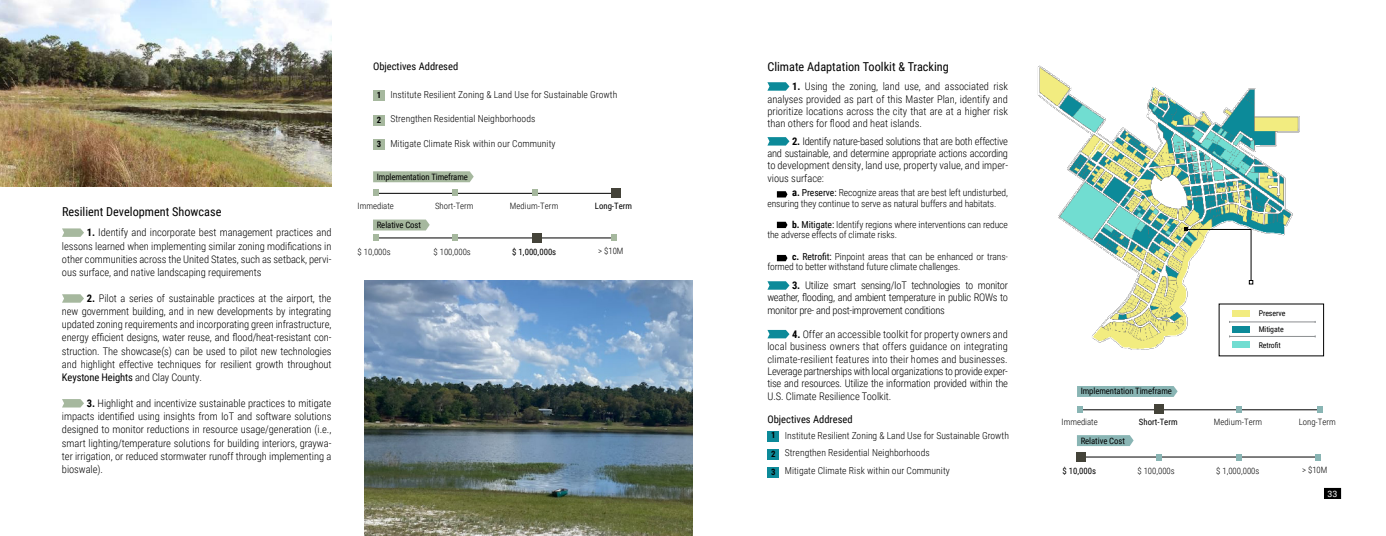
<style>
.page{position:relative;width:1386px;height:536px;background:#fff}
.page>*{position:absolute;margin:0;border:0;box-sizing:border-box;transform-origin:0 0}
.t1{font:12.25px "Roboto Condensed";color:#000}
.t2{font:300 10.5px/13.1px "Roboto Condensed";letter-spacing:-.005em;color:#000;text-align:justify}
.t3{font:10.5px "Roboto Condensed";color:#000}
.t4{font:300 9.62px/10.5px "Roboto Condensed";letter-spacing:-.005em;color:#000}
.t5{font:8.75px "Roboto Condensed";letter-spacing:-.01em;color:#000}
.t6{font:300 8.75px "Roboto Condensed";color:#000}
.t7{font:700 8.75px "Roboto Condensed";color:#000}
.t8{font:8.75px "Roboto";color:#fff}
.t9{font:7.88px/15.8px "Roboto Condensed";letter-spacing:-.01em;color:#000}
.s1{font-weight:700}
.s2{font-weight:400}
.s3{font-weight:700;font-size:10.5px}
</style>
<div class="page">
<svg style="left:1324px;top:487px;width:17px;height:12px"></svg>
<svg style="left:62px;top:228px;width:22px;height:9px"></svg>
<svg style="left:62px;top:294px;width:22px;height:8px"></svg>
<svg style="left:62px;top:399px;width:22px;height:8px"></svg>
<img style="left:0;top:0;width:331px;height:186px">
<img style="left:364px;top:280px;width:329px;height:255px">
<img style="left:1037px;top:65px;width:288px;height:292px">
<svg style="left:767px;top:82px;width:22px;height:9px"></svg>
<svg style="left:767px;top:137px;width:22px;height:8px"></svg>
<svg style="left:767px;top:330px;width:23px;height:8px"></svg>
<svg style="left:767px;top:281px;width:23px;height:8px"></svg>
<svg style="left:777px;top:191px;width:11px;height:6px"></svg>
<svg style="left:777px;top:222px;width:11px;height:6px"></svg>
<svg style="left:777px;top:255px;width:11px;height:6px"></svg>
<svg style="left:1184px;top:227px;width:69px;height:57px"></svg>
<div style="left:373px;top:91px;width:12px;height:10px;background:#a6b89e"></div>
<div style="left:767px;top:431px;width:12px;height:10px;background:#0c8a99"></div>
<div style="left:373px;top:115px;width:12px;height:10px;background:#a6b89e"></div>
<div style="left:767px;top:448px;width:12px;height:11px;background:#0c8a99"></div>
<div style="left:373px;top:139px;width:12px;height:10px;background:#a6b89e"></div>
<div style="left:767px;top:466px;width:12px;height:11px;background:#0c8a99"></div>
<hr style="left:375px;top:193px;width:240px;height:1px;background:#000">
<hr style="left:1079px;top:409px;width:240px;height:1px;background:#000">
<hr style="left:375px;top:237px;width:240px;height:1px;background:#000">
<hr style="left:1079px;top:456px;width:240px;height:1px;background:#000">
<svg style="left:373px;top:171px;width:101px;height:11px"></svg>
<svg style="left:1077px;top:386px;width:101px;height:11px"></svg>
<svg style="left:1077px;top:435px;width:57px;height:11px"></svg>
<svg style="left:373px;top:190px;width:6px;height:6px"></svg>
<svg style="left:1077px;top:406px;width:6px;height:6px"></svg>
<svg style="left:373px;top:219px;width:57px;height:22px"></svg>
<svg style="left:453px;top:190px;width:5px;height:6px"></svg>
<svg style="left:1317px;top:406px;width:6px;height:6px"></svg>
<svg style="left:453px;top:235px;width:5px;height:6px"></svg>
<svg style="left:1156px;top:454px;width:6px;height:6px"></svg>
<svg style="left:1236px;top:454px;width:6px;height:6px"></svg>
<div style="left:532px;top:233px;width:9px;height:10px;background:#444339"></div>
<div style="left:1076px;top:452px;width:9px;height:10px;background:#444339"></div>
<div style="left:611px;top:188px;width:10px;height:10px;background:#444339"></div>
<div style="left:1155px;top:404px;width:9px;height:10px;background:#444339"></div>
<svg style="left:532px;top:190px;width:6px;height:6px"></svg>
<svg style="left:1236px;top:406px;width:6px;height:6px"></svg>
<svg style="left:611px;top:235px;width:6px;height:6px"></svg>
<svg style="left:1315px;top:454px;width:6px;height:6px"></svg>
<div style="left:1232px;top:326px;width:17px;height:6px;background:#0c8a99"></div>
<div style="left:1232px;top:342px;width:17px;height:6px;background:#71ddd1"></div>
<div style="left:1232px;top:310px;width:17px;height:6px;background:#f2ec80"></div>
<hr style="left:1230px;top:321px;width:85px;height:1px;background:#8b8e90">
<hr style="left:1230px;top:336px;width:85px;height:1px;background:#8b8e90">
<p class="t1" style="left:62px;top:203px;width:161px">Resilient Development Showcase</p>
<p class="t2" style="left:62px;top:225px;width:271px;text-indent:25px"><span class="s1">1.</span> Identify and incorporate best management practices and lessons learned when implementing similar zoning modifications in other communities across the United States, such as setback, pervi&shy;ous surface, and native landscaping requirements</p>
<p class="t2" style="left:62px;top:291px;width:271px;text-indent:25px"><span class="s1">2.</span> Pilot a series of sustainable practices at the airport, the new government building, and in new developments by integrating updated zoning requirements and incorporating green infrastructure, energy efficient designs, water reuse, and flood/heat-resistant con&shy;struction. The showcase(s) can be used to pilot new technologies and highlight effective techniques for resilient growth throughout <span class="s2">Keystone Heights</span> and Clay County.</p>
<p class="t2" style="left:62px;top:396px;width:271px;text-indent:25px"><span class="s1">3.</span> Highlight and incentivize sustainable practices to mitigate impacts identified using insights from IoT and software solutions designed to monitor reductions in resource usage/generation (i.e., smart lighting/temperature solutions for building interiors, graywa&shy;ter irrigation, or reduced stormwater runoff through implementing a bioswale).</p>
<p class="t3" style="left:373px;top:59px;width:87px">Objectives Addresed</p>
<p class="t7" style="left:377px;top:89px;width:6px">1</p>
<p class="t7" style="left:377px;top:113px;width:6px">2</p>
<p class="t7" style="left:377px;top:138px;width:6px">3</p>
<p class="t4" style="left:390px;top:89px;width:229px">Institute Resilient Zoning &amp; Land Use for Sustainable Growth</p>
<p class="t4" style="left:390px;top:113px;width:147px">Strengthen Residential Neighborhoods</p>
<p class="t4" style="left:390px;top:138px;width:167px">Mitigate Climate Risk within our Community</p>
<p class="t5" style="left:377px;top:170px;width:93px">Implementation Timeframe</p>
<p class="t6" style="left:358px;top:199px;width:38px">Immediate</p>
<p class="t5" style="left:377px;top:219px;width:46px">Relative Cost</p>
<p class="t6" style="left:358px;top:245px;width:35px">$ 10,000s</p>
<p class="t6" style="left:435px;top:199px;width:40px">Short-Term</p>
<p class="t6" style="left:434px;top:245px;width:39px">$ 100,000s</p>
<p class="t6" style="left:510px;top:199px;width:50px">Medium-Term</p>
<p class="t5" style="left:512px;top:245px;width:46px">$ 1,000,000s</p>
<p class="t5" style="left:595px;top:199px;width:39px">Long-Term</p>
<p class="t6" style="left:598px;top:245px;width:27px">&gt; $10M</p>
<p class="t1" style="left:767px;top:58px;width:183px">Climate Adaptation Toolkit &amp; Tracking</p>
<p class="t2" style="left:767px;top:80px;width:242px;line-height:12.2px;text-indent:25px"><span class="s1">1.</span> Using the zoning, land use, and associated risk analyses provided as part of this Master Plan, identify and prioritize locations across the city that are at a higher risk than others for flood and heat islands.</p>
<p class="t2" style="left:767px;top:134px;width:242px;line-height:12.2px;text-indent:25px"><span class="s1">2.</span> Identify nature-based solutions that are both effective and sustainable, and determine appropriate actions according to development density, land use, property value, and imper&shy;vious surface:</p>
<p class="t4" style="left:767px;top:187px;width:242px;text-indent:25px"><span class="s3">a</span><span class="s1">.</span> <span class="s2">Preserve:</span> Recognize areas that are best left undisturbed, ensuring they continue to serve as natural buffers and habitats.</p>
<p class="t4" style="left:767px;top:219px;width:242px;text-indent:25px"><span class="s1">b.</span> <span class="s2">Mitigate:</span> Identify regions where interventions can reduce the adverse effects of climate risks.</p>
<p class="t4" style="left:767px;top:250px;width:242px;text-indent:25px"><span class="s1">c.</span> <span class="s2">Retrofit:</span> Pinpoint areas that can be enhanced or trans&shy;formed to better withstand future climate challenges.</p>
<p class="t2" style="left:767px;top:279px;width:242px;line-height:12.2px;text-indent:25px"><span class="s1">3.</span> Utilize smart sensing/IoT technologies to monitor weather, flooding, and ambient temperature in public ROWs to monitor pre- and post-improvement conditions</p>
<p class="t2" style="left:767px;top:328px;width:242px;line-height:12.2px;text-indent:25px"><span class="s1">4.</span> Offer an accessible toolkit for property owners and local business owners that offers guidance on integrating climate-resilient features into their homes and businesses.<br>Leverage partnerships with local organizations to provide exper&shy;tise and resources. Utilize the information provided within the U.S. Climate Resilience Toolkit.</p>
<p class="t3" style="left:767px;top:411px;width:87px">Objectives Addresed</p>
<p class="t7" style="left:771px;top:429px;width:6px">1</p>
<p class="t7" style="left:771px;top:447px;width:6px">2</p>
<p class="t7" style="left:771px;top:465px;width:6px">3</p>
<p class="t4" style="left:785px;top:426px;width:226px;line-height:17.5px">Institute Resilient Zoning &amp; Land Use for Sustainable Growth<br>Strengthen Residential Neighborhoods<br>Mitigate Climate Risk within our Community</p>
<p class="t5" style="left:1081px;top:385px;width:93px">Implementation Timeframe</p>
<p class="t6" style="left:1062px;top:416px;width:38px">Immediate</p>
<p class="t5" style="left:1081px;top:434px;width:46px">Relative Cost</p>
<p class="t5" style="left:1062px;top:464px;width:35px">$ 10,000s</p>
<p class="t5" style="left:1139px;top:416px;width:40px">Short-Term</p>
<p class="t6" style="left:1137px;top:464px;width:39px">$ 100,000s</p>
<p class="t9" style="left:1259px;top:305px;width:28px">Preserve<br>Mitigate<br>Retrofit</p>
<p class="t6" style="left:1214px;top:416px;width:50px">Medium-Term</p>
<p class="t6" style="left:1216px;top:464px;width:45px">$ 1,000,000s</p>
<p class="t6" style="left:1299px;top:416px;width:38px">Long-Term</p>
<p class="t6" style="left:1302px;top:464px;width:27px">&gt; $10M</p>
<p class="t8" style="left:1328px;top:487px;width:11px">33</p>
</div>
